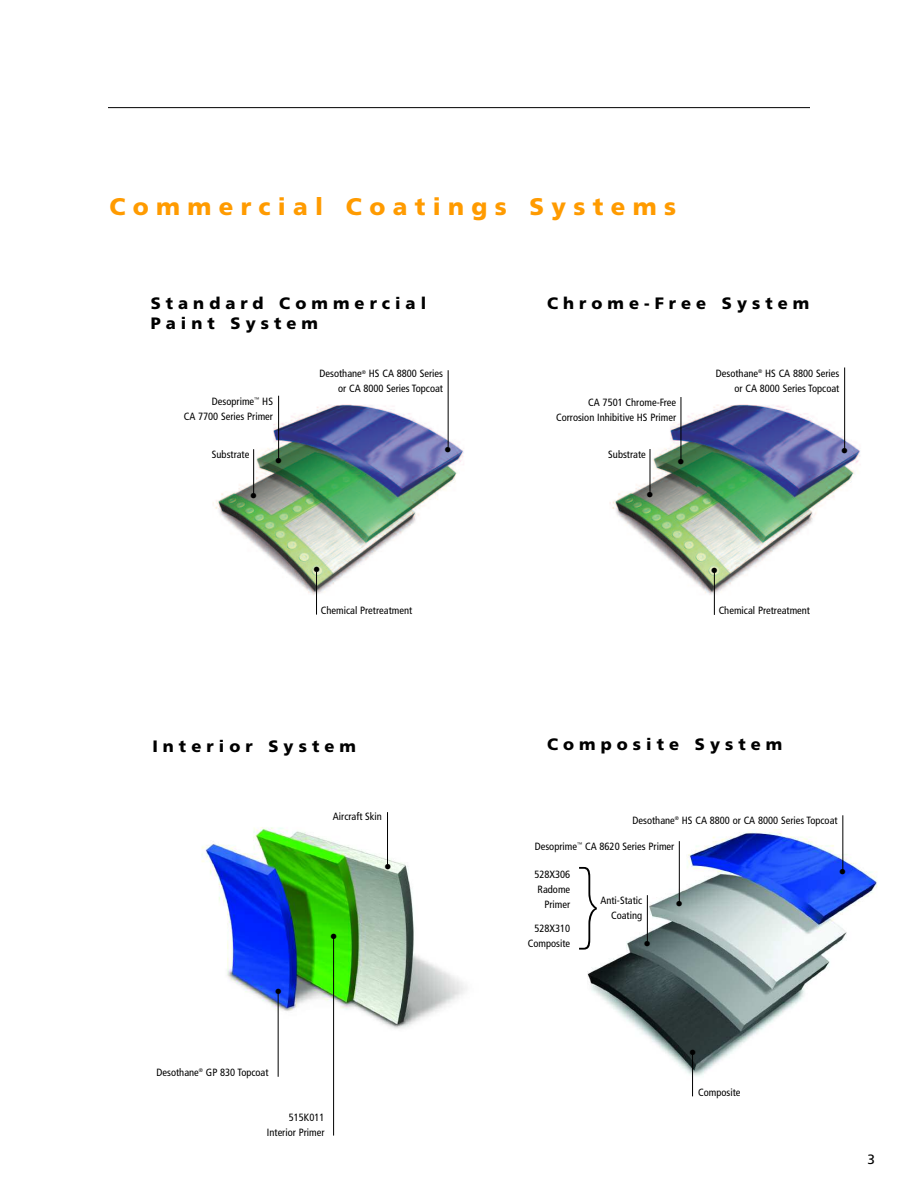
<style>
.page{position:relative;width:918px;height:1188px;background:#fff}
.page>*{position:absolute;margin:0;border:0;box-sizing:border-box;transform-origin:0 0}
.t1{font:200 91.05px "Helvetica Neue";color:#000}
.t2{font:900 24px "Frutiger";letter-spacing:.305em;color:#ff9b00}
.t3{font:900 16.5px/19.8px "Frutiger";letter-spacing:.305em;color:#000}
.t4{font:300 15px "Helvetica Neue";color:#000}
.t5{font:13.5px "Frutiger";color:#000}
.t6{font:condensed 10.5px/15px "Frutiger";color:#000;text-align:right}
</style>
<div class="page">
<img style="left:587px;top:829px;width:291px;height:256px">
<img style="left:201px;top:827px;width:266px;height:242px">
<img style="left:213px;top:370px;width:251px;height:225px">
<hr style="left:316px;top:572px;width:1px;height:43px;background:#000">
<hr style="left:278px;top:396px;width:1px;height:64px;background:#000">
<hr style="left:253px;top:449px;width:1px;height:44px;background:#000">
<img style="left:610px;top:367px;width:250px;height:233px">
<hr style="left:844px;top:367px;width:1px;height:81px;background:#000">
<hr style="left:714px;top:572px;width:1px;height:43px;background:#000">
<hr style="left:681px;top:397px;width:1px;height:64px;background:#000">
<hr style="left:650px;top:449px;width:1px;height:44px;background:#000">
<hr style="left:842px;top:815px;width:1px;height:55px;background:#000">
<hr style="left:679px;top:841px;width:1px;height:61px;background:#000">
<hr style="left:647px;top:895px;width:1px;height:46px;background:#000">
<hr style="left:692px;top:1054px;width:1px;height:42px;background:#000">
<hr style="left:333px;top:938px;width:1px;height:198px;background:#000">
<hr style="left:278px;top:994px;width:1px;height:83px;background:#000">
<hr style="left:387px;top:812px;width:1px;height:52px;background:#000">
<hr style="left:448px;top:370px;width:1px;height:77px;background:#000">
<hr style="left:108px;top:107px;width:702px;height:1px;background:#000">
<h2 class="t2" style="left:110px;top:197px;width:568px">Commercial Coatings Systems</h2>
<h3 class="t3" style="left:151px;top:295px;width:277px">Standard Commercial<br>Paint System</h3>
<p class="t6" style="left:320px;top:367px;width:125px">Desothane<sup>®</sup> HS CA 8800 Series or CA 8000 Series Topcoat</p>
<h3 class="t3" style="left:547px;top:295px;width:264px">Chrome-Free System</h3>
<p class="t6" style="left:716px;top:367px;width:125px">Desothane<sup>®</sup> HS CA 8800 Series or CA 8000 Series Topcoat</p>
<p class="t6" style="left:184px;top:395px;width:91px">Desoprime<sup>™</sup> HS<br>CA 7700 Series Primer</p>
<p class="t6" style="left:212px;top:448px;width:39px">Substrate</p>
<h3 class="t4" style="left:275px;top:455px;width:9px">•</h3>
<h3 class="t4" style="left:444px;top:444px;width:9px">•</h3>
<p class="t6" style="left:556px;top:395px;width:122px">CA 7501 Chrome-Free<br>Corrosion Inhibitive HS Primer</p>
<p class="t6" style="left:608px;top:447px;width:39px">Substrate</p>
<h3 class="t4" style="left:841px;top:445px;width:9px">•</h3>
<h3 class="t4" style="left:677px;top:457px;width:9px">•</h3>
<h3 class="t4" style="left:250px;top:490px;width:9px">•</h3>
<h3 class="t4" style="left:646px;top:490px;width:9px">•</h3>
<h3 class="t4" style="left:320px;top:575px;width:9px;rotate:-180deg">•</h3>
<h3 class="t4" style="left:718px;top:575px;width:9px;rotate:-180deg">•</h3>
<p class="t6" style="left:321px;top:603px;width:93px">Chemical Pretreatment</p>
<p class="t6" style="left:719px;top:604px;width:93px">Chemical Pretreatment</p>
<h3 class="t3" style="left:152px;top:738px;width:205px">Interior System</h3>
<p class="t6" style="left:333px;top:810px;width:51px">Aircraft Skin</p>
<h3 class="t4" style="left:282px;top:997px;width:9px;rotate:-180deg">•</h3>
<h3 class="t4" style="left:337px;top:942px;width:9px;rotate:-180deg">•</h3>
<p class="t6" style="left:157px;top:1066px;width:114px">Desothane<sup>®</sup> GP 830 Topcoat</p>
<p class="t6" style="left:267px;top:1110px;width:59px">515K011<br>Interior Primer</p>
<h3 class="t4" style="left:384px;top:861px;width:9px">•</h3>
<h3 class="t3" style="left:547px;top:736px;width:237px">Composite System</h3>
<p class="t6" style="left:633px;top:814px;width:207px">Desothane<sup>®</sup> HS CA 8800 or CA 8000 Series Topcoat</p>
<p class="t6" style="left:535px;top:839px;width:141px">Desoprime<sup>™</sup> CA 8620 Series Primer</p>
<p class="t6" style="left:534px;top:868px;width:37px">528X306<br>Radome<br>Primer</p>
<p class="t6" style="left:528px;top:922px;width:44px">528X310<br>Composite</p>
<h1 class="t1" style="left:574px;top:868px;width:32px">}</h1>
<p class="t6" style="left:600px;top:894px;width:43px">Anti-Static<br>Coating</p>
<h3 class="t4" style="left:643px;top:938px;width:9px">•</h3>
<h3 class="t4" style="left:675px;top:898px;width:9px">•</h3>
<h3 class="t4" style="left:839px;top:867px;width:9px">•</h3>
<h3 class="t4" style="left:696px;top:1058px;width:9px;rotate:-180deg">•</h3>
<p class="t6" style="left:698px;top:1086px;width:44px">Composite</p>
<p class="t5" style="left:867px;top:1154px;width:9px">3</p>
</div>
